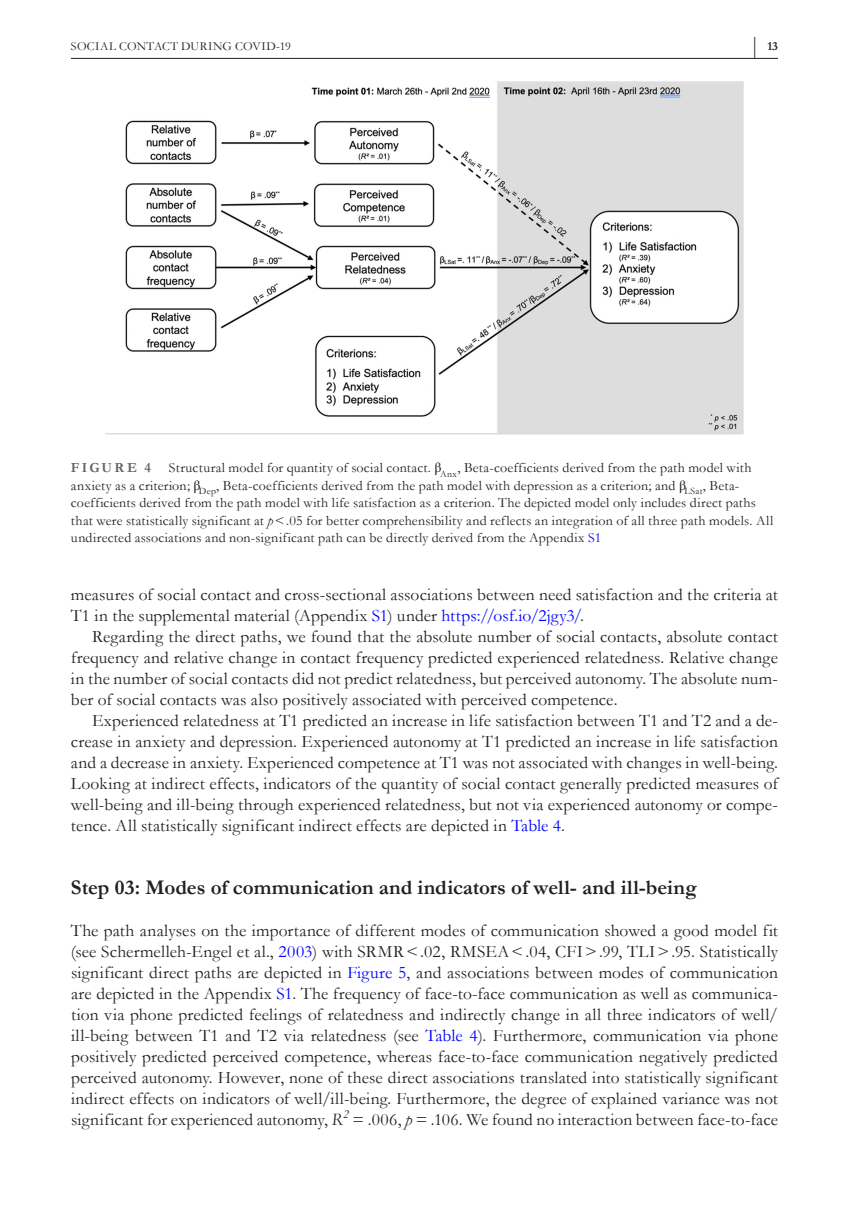
<style>
.page{position:relative;width:849px;height:1221px;background:#fff}
.page>*{position:absolute;margin:0;border:0;box-sizing:border-box;transform-origin:0 0}
.t1{font:700 21px "Garamond";color:#231f20}
.t2{font:17.5px/21px "Garamond";letter-spacing:.005em;color:#231f20;text-align:justify}
.t3{font:14px/17.5px "Garamond";letter-spacing:.015em;color:#231f20}
.t4{font:700 14px "Garamond";letter-spacing:.16em;color:#636366}
.t5{font:12.25px "Garamond";letter-spacing:.025em;color:#231f20}
.t6{font:700 12.25px "Garamond";color:#231f20}
.s1{font-size:23.62px}
.s2{font-family:"STIX"}
.s3{font-style:italic}
.s4{color:#00f}
</style>
<div class="page">
<hr style="left:71px;top:58px;width:706px;height:1px;background:#231f20">
<img style="left:105px;top:81px;width:639px;height:354px">
<p class="t5" style="left:71px;top:38px;width:221px">SOCIAL CONTACT DURING COVID-19</p>
<p class="t6" style="left:751px;top:38px;width:28px"><span class="s1">|</span> 13</p>
<p class="t3" style="left:71px;top:458px;width:703px;text-indent:98px">Structural model for quantity of social contact. <span class="s2">β</span><sub>Anx</sub>, Beta-coefficients derived from the path model with anxiety as a criterion; <span class="s2">β</span><sub>Dep</sub>, Beta-coefficients derived from the path model with depression as a criterion; and <span class="s2">β</span><sub>LSat</sub>, Beta&shy;coefficients derived from the path model with life satisfaction as a criterion. The depicted model only includes direct paths that were statistically significant at <span class="s3">p</span>&lt;.05 for better comprehensibility and reflects an integration of all three path models. All undirected associations and non-significant path can be directly derived from the Appendix <span class="s4">S1</span></p>
<p class="t4" style="left:71px;top:458px;width:81px">FIGURE 4</p>
<p class="t2" style="left:71px;top:583px;width:708px">measures of social contact and cross-sectional associations between need satisfaction and the criteria at<br>T1 in the supplemental material (Appendix <span class="s4">S1</span>) under <span class="s4">https://osf.io/2jgy3/</span>.</p>
<p class="t2" style="left:71px;top:625px;width:708px;text-indent:21px">Regarding the direct paths, we found that the absolute number of social contacts, absolute contact frequency and relative change in contact frequency predicted experienced relatedness. Relative change in the number of social contacts did not predict relatedness, but perceived autonomy. The absolute num&shy;ber of social contacts was also positively associated with perceived competence.</p>
<p class="t2" style="left:71px;top:709px;width:708px;text-indent:21px">Experienced relatedness at T1 predicted an increase in life satisfaction between T1 and T2 and a de&shy;crease in anxiety and depression. Experienced autonomy at T1 predicted an increase in life satisfaction and a decrease in anxiety. Experienced competence at T1 was not associated with changes in well-being.<br>Looking at indirect effects, indicators of the quantity of social contact generally predicted measures of well-being and ill-being through experienced relatedness, but not via experienced autonomy or compe&shy;tence. All statistically significant indirect effects are depicted in <span class="s4">Table 4</span>.</p>
<p class="t1" style="left:71px;top:873px;width:627px">Step 03: Modes of communication and indicators of well- and ill-being</p>
<p class="t2" style="left:71px;top:919px;width:708px">The path analyses on the importance of different modes of communication showed a good model fit (see Schermelleh-Engel et al., <span class="s4">2003</span>) with SRMR&lt;.02, RMSEA&lt;.04, CFI&gt;.99, TLI&gt;.95. Statistically significant direct paths are depicted in <span class="s4">Figure 5</span>, and associations between modes of communication are depicted in the Appendix <span class="s4">S1</span>. The frequency of face-to-face communication as well as communica&shy;tion via phone predicted feelings of relatedness and indirectly change in all three indicators of well/ ill-being between T1 and T2 via relatedness (see <span class="s4">Table 4</span>). Furthermore, communication via phone positively predicted perceived competence, whereas face-to-face communication negatively predicted perceived autonomy. However, none of these direct associations translated into statistically significant indirect effects on indicators of well/ill-being. Furthermore, the degree of explained variance was not significant for experienced autonomy, <span class="s3">R</span><sup>2</sup> = .006, <span class="s3">p</span> = .106. We found no interaction between face-to-face</p>
</div>
